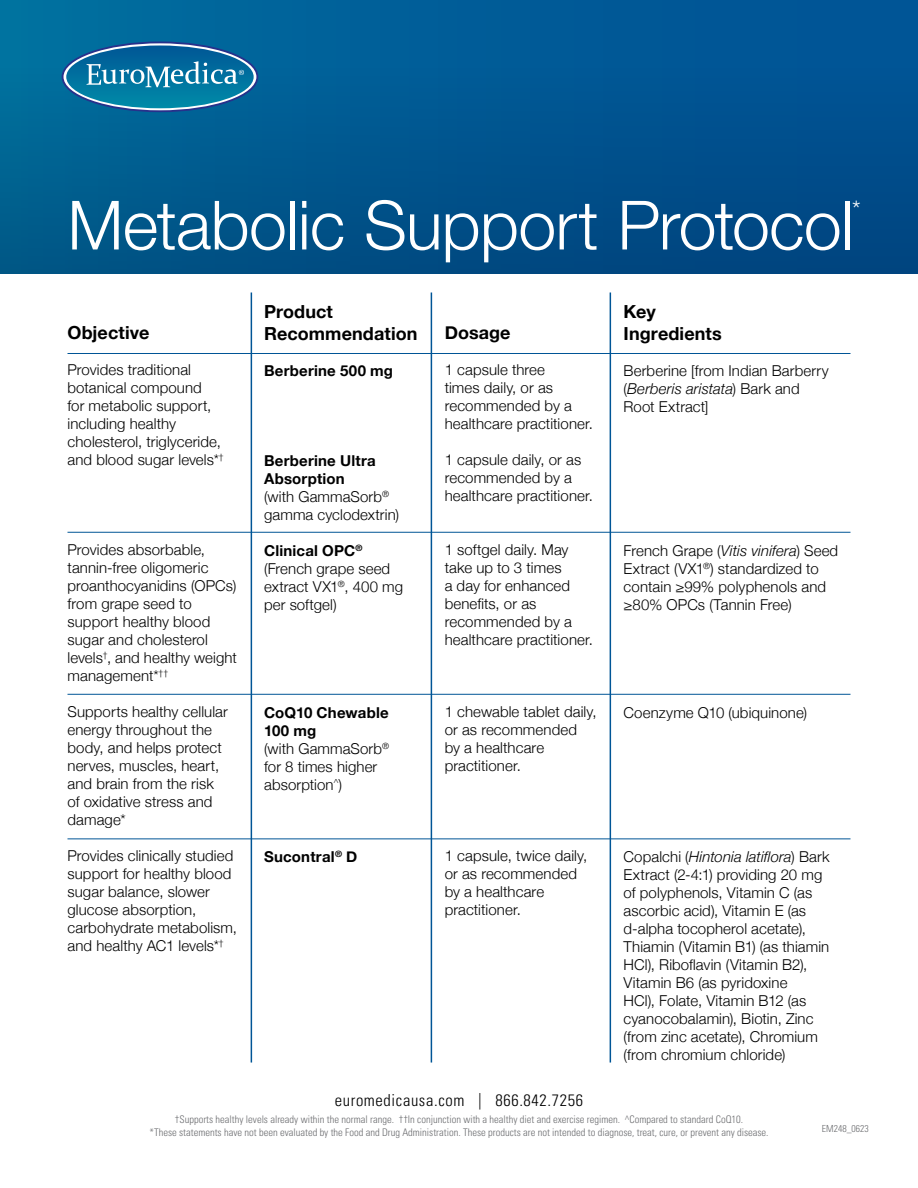
<style>
.page{position:relative;width:918px;height:1188px;background:#fff}
.page>*{position:absolute;margin:0;border:0;box-sizing:border-box;transform-origin:0 0}
.t1{font:300 67.95px "Helvetica Neue";letter-spacing:-.01em;color:#fff}
.t2{font:300 24.15px "Helvetica Neue";color:#fff}
.t3{font:700 18px/21.6px "Helvetica Neue";letter-spacing:.005em;color:#000}
.t4{font:300 condensed 16.5px "Univers LT Pro";letter-spacing:.04em;color:#000}
.t5{font:300 15px/18px "Helvetica Neue";letter-spacing:.01em;color:#000}
.t6{font:700 15px "Helvetica Neue";letter-spacing:.015em;color:#000}
.t7{font:300 condensed 10.5px "Univers LT Pro";color:#6d6e71}
.t8{font:300 condensed 9.75px "Univers LT Pro";color:#6d6e71}
.s1{font-weight:700}
.s2{font-style:italic}
</style>
<div class="page">
<div style="left:0;top:0;width:918px;height:274px;background:linear-gradient(to right,#026f9f,#005094)"></div>
<div style="left:0;top:66px;width:918px;height:208px;background:linear-gradient(to right,#015f8f,#004989)"></div>
<div style="left:62px;top:41px;width:196px;height:71px;border:2px solid #27318b;border-radius:50%"></div>
<svg style="left:66px;top:46px;width:188px;height:62px;background:#2280aa"></svg>
<hr style="left:251px;top:292px;width:1px;height:771px;background:#005596">
<hr style="left:68px;top:532px;width:782px;height:1px;background:#005596">
<hr style="left:68px;top:694px;width:782px;height:1px;background:#005596">
<hr style="left:68px;top:838px;width:782px;height:1px;background:#005596">
<hr style="left:68px;top:353px;width:782px;height:1px;background:#005596">
<hr style="left:431px;top:292px;width:1px;height:771px;background:#005596">
<hr style="left:610px;top:292px;width:1px;height:771px;background:#005596">
<h1 class="t1" style="left:68px;top:170px;width:788px">Metabolic Support Protocol</h1>
<h2 class="t2" style="left:852px;top:190px;width:10px">*</h2>
<p class="t3" style="left:68px;top:322px;width:83px">Objective</p>
<p class="t5" style="left:68px;top:360px;width:158px">Provides traditional botanical compound<br>for metabolic support, including healthy cholesterol, triglyceride, and blood sugar levels*<sup>†</sup></p>
<p class="t5" style="left:67px;top:540px;width:171px">Provides absorbable, tannin-free oligomeric proanthocyanidins (OPCs) from grape seed to support healthy blood sugar and cholesterol levels<sup>†</sup>, and healthy weight management*<sup>††</sup></p>
<p class="t5" style="left:68px;top:702px;width:162px">Supports healthy cellular energy throughout the body, and helps protect nerves, muscles, heart, and brain from the risk of oxidative stress and damage*</p>
<p class="t5" style="left:68px;top:846px;width:171px">Provides clinically studied support for healthy blood sugar balance, slower glucose absorption, carbohydrate metabolism, and healthy AC1 levels*<sup>†</sup></p>
<p class="t3" style="left:264px;top:301px;width:155px">Product<br>Recommendation</p>
<p class="t6" style="left:264px;top:359px;width:131px">Berberine 500 mg</p>
<p class="t5" style="left:264px;top:450px;width:137px"><span class="s1">Berberine Ultra<br>Absorption<br></span>(with GammaSorb<sup>® </sup>gamma cyclodextrin)</p>
<p class="t5" style="left:264px;top:540px;width:141px"><span class="s1">Clinical OPC</span><sup>® </sup>(French grape seed extract VX1<sup>®</sup>, 400 mg per softgel)</p>
<p class="t5" style="left:264px;top:702px;width:127px"><span class="s1">CoQ10 Chewable<br>100 mg<br></span>(with GammaSorb<sup>® </sup>for 8 times higher absorption<sup>^</sup>)</p>
<p class="t6" style="left:264px;top:845px;width:95px">Sucontral<sup>®</sup> D</p>
<p class="t3" style="left:445px;top:322px;width:67px">Dosage</p>
<p class="t5" style="left:445px;top:360px;width:150px">1 capsule three<br>times daily, or as recommended by a healthcare practitioner.</p>
<p class="t5" style="left:445px;top:450px;width:150px">1 capsule daily, or as recommended by a healthcare practitioner.</p>
<p class="t5" style="left:445px;top:540px;width:150px">1 softgel daily. May take up to 3 times<br>a day for enhanced benefits, or as recommended by a healthcare practitioner.</p>
<p class="t5" style="left:445px;top:702px;width:153px">1 chewable tablet daily, or as recommended<br>by a healthcare practitioner.</p>
<p class="t5" style="left:445px;top:846px;width:144px">1 capsule, twice daily, or as recommended by a healthcare practitioner.</p>
<p class="t4" style="left:335px;top:1089px;width:250px">euromedicausa.com | 866.842.7256</p>
<p class="t3" style="left:624px;top:301px;width:100px">Key<br>Ingredients</p>
<p class="t5" style="left:624px;top:360px;width:207px">Berberine [from Indian Barberry (<span class="s2">Berberis aristata</span>) Bark and<br>Root Extract]</p>
<p class="t5" style="left:624px;top:540px;width:216px">French Grape (<span class="s2">Vitis vinifera</span>) Seed<br>Extract (VX1<sup>®</sup>) standardized to contain ≥99% polyphenols and ≥80% OPCs (Tannin Free)</p>
<p class="t5" style="left:624px;top:702px;width:185px">Coenzyme Q10 (ubiquinone)</p>
<p class="t5" style="left:624px;top:846px;width:207px">Copalchi (<span class="s2">Hintonia latiflora</span>) Bark<br>Extract (2-4:1) providing 20 mg of polyphenols, Vitamin C (as ascorbic acid), Vitamin E (as d-alpha tocopherol acetate),<br>Thiamin (Vitamin B1) (as thiamin<br>HCl), Riboflavin (Vitamin B2),<br>Vitamin B6 (as pyridoxine<br>HCl), Folate, Vitamin B12 (as cyanocobalamin), Biotin, Zinc (from zinc acetate), Chromium (from chromium chloride)</p>
<p class="t7" style="left:175px;top:1112px;width:570px">†Supports healthy levels already within the normal range. ††In conjunction with a healthy diet and exercise regimen. ^Compared to standard CoQ10.</p>
<p class="t7" style="left:149px;top:1125px;width:621px">*These statements have not been evaluated by the Food and Drug Administration. These products are not intended to diagnose, treat, cure, or prevent any disease.</p>
<p class="t8" style="left:822px;top:1122px;width:49px">EM248_0623</p>
</div>
